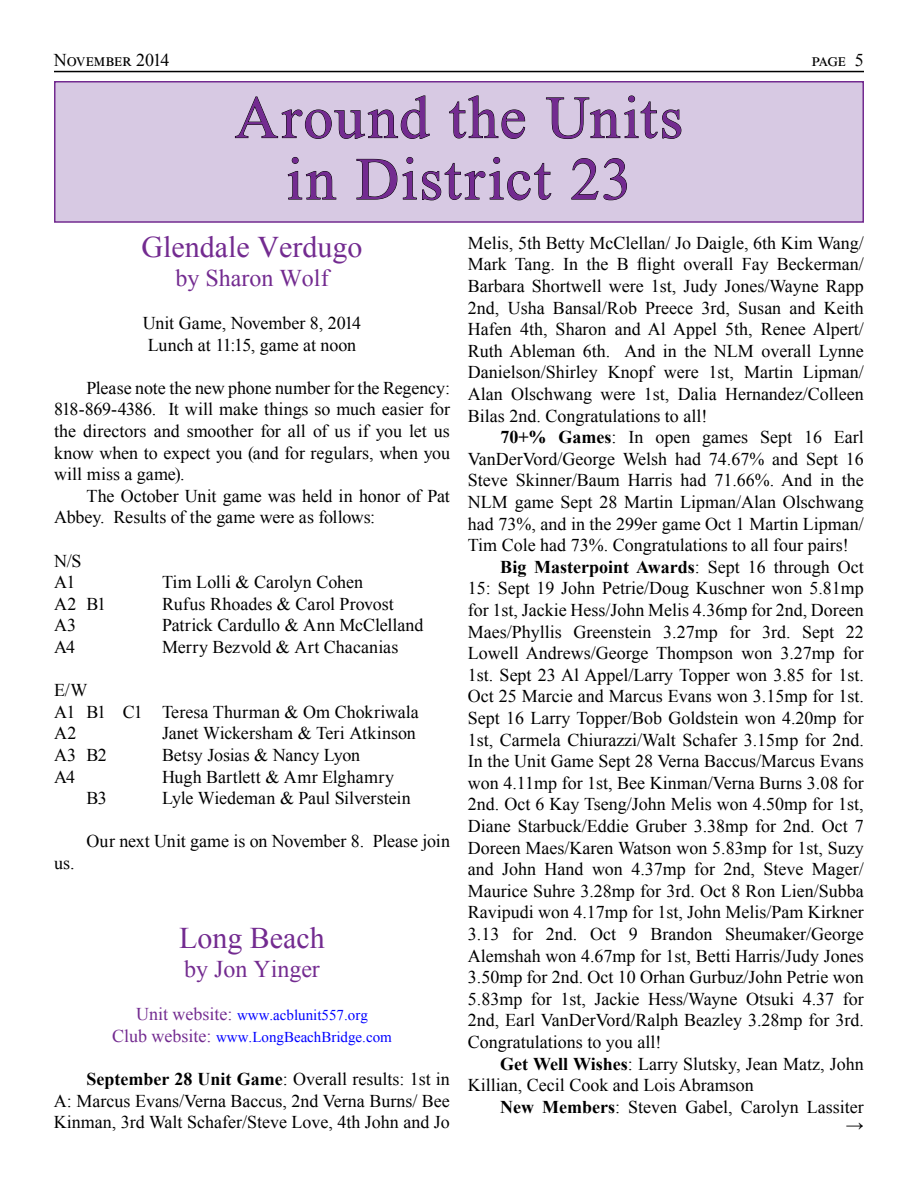
<style>
.page{position:relative;width:918px;height:1188px;background:#fff}
.page>*{position:absolute;margin:0;border:0;box-sizing:border-box;transform-origin:0 0}
.t1{font:60px/61.5px "Times New Roman";letter-spacing:.03em;color:#732b90;text-align:center}
.t2{font:30px "Times New Roman";color:#732b90}
.t3{font:24px "Times New Roman";color:#732b90}
.t4{font:18px/21.6px "Times New Roman";color:#000}
.t5{font:700 18px "Times New Roman";color:#000}
.t6{font:15px/21.6px "Times New Roman";color:#00f;text-align:center}
.s1{font-weight:700}
.s2{font-weight:400}
.s3{font-size:18px;color:#732b90}
</style>
<div class="page">
<hr style="left:54px;top:71px;width:810px;height:1px;background:#000">
<div style="left:55px;top:82px;width:808px;height:140px;background:#d7c9e3"></div>
<svg style="left:235px;top:95px;width:195px;height:44px"></svg>
<svg style="left:449px;top:95px;width:76px;height:44px"></svg>
<svg style="left:546px;top:95px;width:136px;height:44px"></svg>
<svg style="left:288px;top:157px;width:49px;height:43px"></svg>
<svg style="left:356px;top:157px;width:196px;height:44px"></svg>
<svg style="left:571px;top:158px;width:56px;height:43px"></svg>
<div style="left:54px;top:81px;width:810px;height:142px;border:2px solid #732b90"></div>
<p class="t4" style="left:54px;top:49px;width:117px">November 2014</p>
<p class="t4" style="left:812px;top:49px;width:54px">page 5</p>
<h1 class="t1" style="left:235px;top:85px;width:450px">Around the Units in District 23</h1>
<h2 class="t2" style="left:142px;top:226px;width:222px">Glendale Verdugo</h2>
<h3 class="t3" style="left:175px;top:261px;width:155px">by Sharon Wolf</h3>
<p class="t4" style="left:143px;top:312px;width:220px">Unit Game, November 8, 2014<br>Lunch at 11:15, game at noon</p>
<p class="t4" style="left:54px;top:376px;width:398px;text-align:justify;text-indent:32px">Please note the new phone number for the Regency:<br>818-869-4386. It will make things so much easier for the directors and smoother for all of us if you let us know when to expect you (and for regulars, when you will miss a game).</p>
<p class="t4" style="left:54px;top:484px;width:397px;text-indent:32px">The October Unit game was held in honor of Pat<br>Abbey. Results of the game were as follows:</p>
<p class="t4" style="left:54px;top:549px;width:29px">N/S<br>A1</p>
<p class="t4" style="left:468px;top:231px;width:398px;text-align:justify">Melis, 5th Betty McClellan/ Jo Daigle, 6th Kim Wang/ Mark Tang. In the B flight overall Fay Beckerman/ Barbara Shortwell were 1st, Judy Jones/Wayne Rapp 2nd, Usha Bansal/Rob Preece 3rd, Susan and Keith Hafen 4th, Sharon and Al Appel 5th, Renee Alpert/ Ruth Ableman 6th. And in the NLM overall Lynne Danielson/Shirley Knopf were 1st, Martin Lipman/ Alan Olschwang were 1st, Dalia Hernandez/Colleen Bilas 2nd. Congratulations to all!</p>
<p class="t4" style="left:500px;top:426px;width:365px"><span class="s1">70+% Games</span>: In open games Sept 16 Earl</p>
<p class="t4" style="left:468px;top:447px;width:397px">VanDerVord/George Welsh had 74.67% and Sept 16</p>
<p class="t4" style="left:468px;top:469px;width:398px">Steve Skinner/Baum Harris had 71.66%. And in the</p>
<p class="t4" style="left:468px;top:491px;width:397px">NLM game Sept 28 Martin Lipman/Alan Olschwang</p>
<p class="t4" style="left:468px;top:512px;width:397px">had 73%, and in the 299er game Oct 1 Martin Lipman/</p>
<p class="t4" style="left:468px;top:534px;width:382px">Tim Cole had 73%. Congratulations to all four pairs!</p>
<p class="t5" style="left:500px;top:554px;width:365px">Big Masterpoint Awards<span class="s2">: Sept 16 through Oct</span></p>
<p class="t4" style="left:468px;top:577px;width:397px">15: Sept 19 John Petrie/Doug Kuschner won 5.81mp</p>
<p class="t4" style="left:468px;top:599px;width:397px">for 1st, Jackie Hess/John Melis 4.36mp for 2nd, Doreen</p>
<p class="t4" style="left:468px;top:620px;width:397px">Maes/Phyllis Greenstein 3.27mp for 3rd. Sept 22</p>
<p class="t4" style="left:468px;top:642px;width:398px">Lowell Andrews/George Thompson won 3.27mp for</p>
<p class="t4" style="left:468px;top:663px;width:397px">1st. Sept 23 Al Appel/Larry Topper won 3.85 for 1st.</p>
<p class="t4" style="left:468px;top:685px;width:397px">Oct 25 Marcie and Marcus Evans won 3.15mp for 1st.</p>
<p class="t4" style="left:468px;top:707px;width:397px">Sept 16 Larry Topper/Bob Goldstein won 4.20mp for</p>
<p class="t4" style="left:468px;top:728px;width:397px">1st, Carmela Chiurazzi/Walt Schafer 3.15mp for 2nd.</p>
<p class="t4" style="left:468px;top:750px;width:398px">In the Unit Game Sept 28 Verna Baccus/Marcus Evans</p>
<p class="t4" style="left:468px;top:771px;width:398px">won 4.11mp for 1st, Bee Kinman/Verna Burns 3.08 for</p>
<p class="t4" style="left:468px;top:793px;width:397px">2nd. Oct 6 Kay Tseng/John Melis won 4.50mp for 1st,</p>
<p class="t4" style="left:468px;top:815px;width:397px">Diane Starbuck/Eddie Gruber 3.38mp for 2nd. Oct 7</p>
<p class="t4" style="left:468px;top:836px;width:398px">Doreen Maes/Karen Watson won 5.83mp for 1st, Suzy</p>
<p class="t4" style="left:468px;top:858px;width:398px">and John Hand won 4.37mp for 2nd, Steve Mager/</p>
<p class="t4" style="left:468px;top:879px;width:397px">Maurice Suhre 3.28mp for 3rd. Oct 8 Ron Lien/Subba</p>
<p class="t4" style="left:468px;top:901px;width:397px">Ravipudi won 4.17mp for 1st, John Melis/Pam Kirkner</p>
<p class="t4" style="left:468px;top:923px;width:398px">3.13 for 2nd. Oct 9 Brandon Sheumaker/George</p>
<p class="t4" style="left:468px;top:944px;width:397px">Alemshah won 4.67mp for 1st, Betti Harris/Judy Jones</p>
<p class="t4" style="left:468px;top:966px;width:398px">3.50mp for 2nd. Oct 10 Orhan Gurbuz/John Petrie won</p>
<p class="t4" style="left:468px;top:987px;width:397px">5.83mp for 1st, Jackie Hess/Wayne Otsuki 4.37 for</p>
<p class="t4" style="left:468px;top:1009px;width:397px">2nd, Earl VanDerVord/Ralph Beazley 3.28mp for 3rd.</p>
<p class="t4" style="left:468px;top:1031px;width:195px">Congratulations to you all!</p>
<p class="t4" style="left:500px;top:1052px;width:365px"><span class="s1">Get Well Wishes</span>: Larry Slutsky, Jean Matz, John</p>
<p class="t4" style="left:468px;top:1074px;width:287px">Killian, Cecil Cook and Lois Abramson</p>
<p class="t4" style="left:500px;top:1095px;width:365px"><span class="s1">New Members</span>: Steven Gabel, Carolyn Lassiter</p>
<p class="t4" style="left:846px;top:1113px;width:19px">→</p>
<p class="t4" style="left:162px;top:571px;width:203px">Tim Lolli &amp; Carolyn Cohen</p>
<p class="t4" style="left:54px;top:592px;width:54px">A2 B1</p>
<p class="t4" style="left:162px;top:592px;width:233px">Rufus Rhoades &amp; Carol Provost</p>
<p class="t4" style="left:54px;top:614px;width:24px">A3</p>
<p class="t4" style="left:162px;top:614px;width:263px">Patrick Cardullo &amp; Ann McClelland</p>
<p class="t4" style="left:54px;top:636px;width:23px">A4</p>
<p class="t4" style="left:162px;top:636px;width:238px">Merry Bezvold &amp; Art Chacanias</p>
<p class="t4" style="left:54px;top:679px;width:366px">E/W<br>A1 B1 C1 Teresa Thurman &amp; Om Chokriwala<br>A2</p>
<p class="t4" style="left:162px;top:722px;width:255px">Janet Wickersham &amp; Teri Atkinson</p>
<p class="t4" style="left:54px;top:744px;width:54px">A3 B2</p>
<p class="t4" style="left:162px;top:744px;width:200px">Betsy Josias &amp; Nancy Lyon</p>
<p class="t4" style="left:54px;top:765px;width:23px">A4</p>
<p class="t4" style="left:162px;top:765px;width:234px">Hugh Bartlett &amp; Amr Elghamry</p>
<p class="t4" style="left:86px;top:787px;width:22px">B3</p>
<p class="t4" style="left:162px;top:787px;width:250px">Lyle Wiedeman &amp; Paul Silverstein</p>
<p class="t4" style="left:86px;top:830px;width:365px">Our next Unit game is on November 8. Please join</p>
<p class="t4" style="left:54px;top:852px;width:22px">us.</p>
<h2 class="t2" style="left:179px;top:917px;width:147px">Long Beach</h2>
<h3 class="t3" style="left:184px;top:952px;width:137px">by Jon Yinger</h3>
<p class="t6" style="left:112px;top:1004px;width:281px"><span class="s3">Unit website:</span> www.acblunit557.org<br><span class="s3">Club website:</span> www.LongBeachBridge.com</p>
<p class="t4" style="left:54px;top:1068px;width:398px;text-align:justify;text-indent:32px"><span class="s1">September 28 Unit Game</span>: Overall results: 1st in A: Marcus Evans/Verna Baccus, 2nd Verna Burns/ Bee Kinman, 3rd Walt Schafer/Steve Love, 4th John and Jo</p>
</div>
